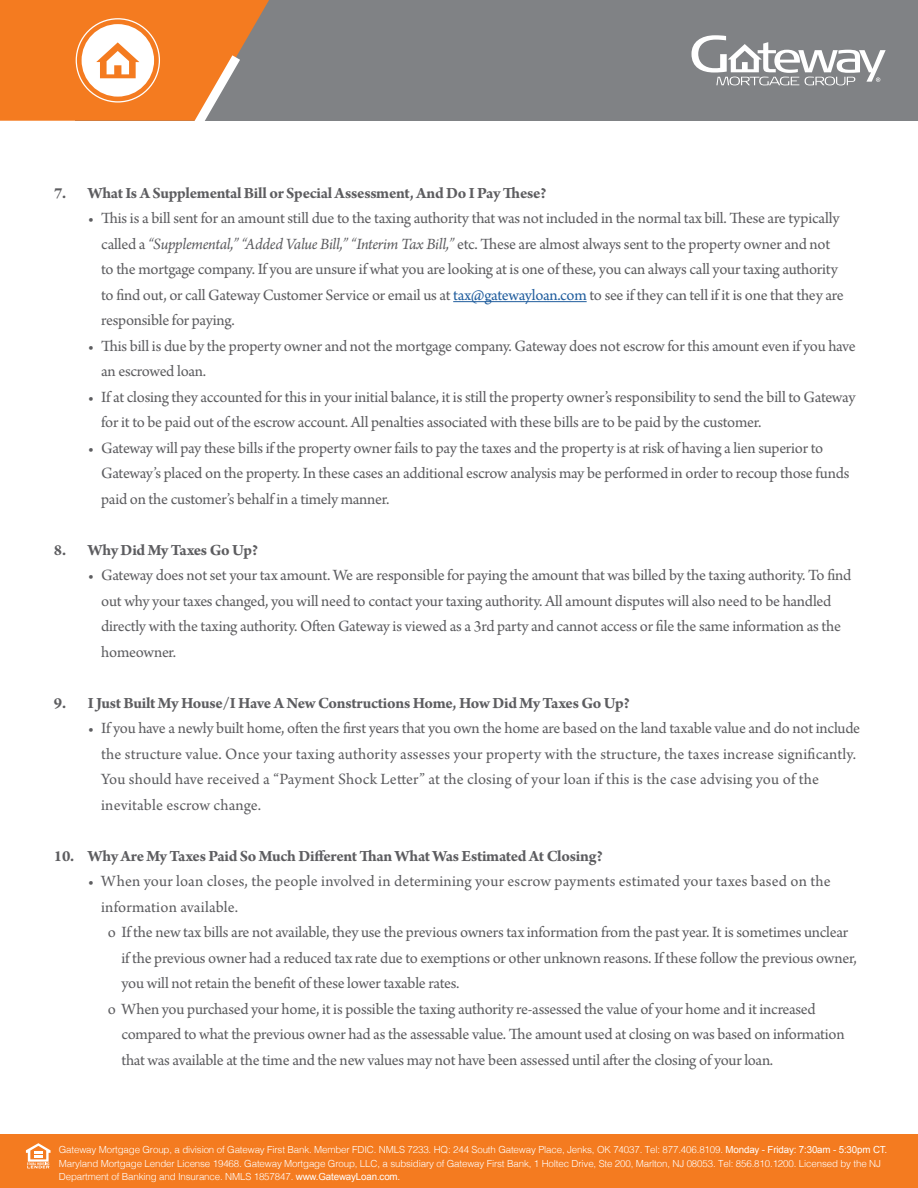
<style>
.page{position:relative;width:918px;height:1188px;background:#fff}
.page>*{position:absolute;margin:0;border:0;box-sizing:border-box;transform-origin:0 0}
.t1{font:16.5px/25.5px "Arno Pro";letter-spacing:-.015em;color:#5d5d60}
.t2{font:16.5px/25.5px "Arno Pro";letter-spacing:.005em;color:#5d5d60}
.t3{font:700 16.5px "Arno Pro";letter-spacing:-.02em;color:#5d5d60}
.t4{font:16.5px "Arno Pro";letter-spacing:.01em;color:#5d5d60}
.t5{font:300 9.75px/13.5px "Helvetica";letter-spacing:-.015em;color:#fff}
.s1{font-style:italic}
.s2{color:#215e9e}
.s3{font-family:"Arial";font-weight:400}
</style>
<div class="page">
<div style="left:0;top:1134px;width:918px;height:54px;background:#f47b20"></div>
<svg style="left:26px;top:1143px;width:25px;height:25px"></svg>
<div style="left:76px;top:0;width:842px;height:121px;background:#808285"></div>
<svg style="left:692px;top:35px;width:194px;height:50px"></svg>
<svg style="left:0;top:0;width:269px;height:121px;background:#e78d4a"></svg>
<hr style="left:453px;top:301px;width:134px;height:1px;background:#215e9e">
<p class="t3" style="left:54px;top:183px;width:494px">7. What Is A Supplemental Bill or Special Assessment, And Do I Pay These?</p>
<p class="t1" style="left:101px;top:207px;width:744px;text-indent:-13px">• This is a bill sent for an amount still due to the taxing authority that was not included in the normal tax bill. These are typically called a <span class="s1">“Supplemental,” “Added Value Bill,” “Interim Tax Bill,”</span> etc. These are almost always sent to the property owner and not to the mortgage company. If you are unsure if what you are looking at is one of these, you can always call your taxing authority to find out, or call Gateway Customer Service or email us at <span class="s2">tax@gatewayloan.com</span> to see if they can tell if it is one that they are responsible for paying.</p>
<p class="t1" style="left:101px;top:334px;width:756px;text-indent:-13px">• This bill is due by the property owner and not the mortgage company. Gateway does not escrow for this amount even if you have an escrowed loan.</p>
<p class="t1" style="left:101px;top:385px;width:756px;text-indent:-13px">• If at closing they accounted for this in your initial balance, it is still the property owner’s responsibility to send the bill to Gateway for it to be paid out of the escrow account. All penalties associated with these bills are to be paid by the customer.</p>
<p class="t1" style="left:101px;top:436px;width:750px;text-indent:-13px">• Gateway will pay these bills if the property owner fails to pay the taxes and the property is at risk of having a lien superior to<br>Gateway’s placed on the property. In these cases an additional escrow analysis may be performed in order to recoup those funds paid on the customer’s behalf in a timely manner.</p>
<p class="t3" style="left:54px;top:540px;width:206px">8. Why Did My Taxes Go Up?</p>
<p class="t1" style="left:101px;top:564px;width:752px;text-indent:-13px">• Gateway does not set your tax amount. We are responsible for paying the amount that was billed by the taxing authority. To find out why your taxes changed, you will need to contact your taxing authority. All amount disputes will also need to be handled directly with the taxing authority. Often Gateway is viewed as a 3rd party and cannot access or file the same information as the homeowner.</p>
<p class="t3" style="left:54px;top:693px;width:578px">9. I Just Built My House/I Have A New Constructions Home, How Did My Taxes Go Up?</p>
<p class="t2" style="left:101px;top:717px;width:761px;text-indent:-13px">• If you have a newly built home, often the first years that you own the home are based on the land taxable value and do not include the structure value. Once your taxing authority assesses your property with the structure, the taxes increase significantly.<br>You should have received a “Payment Shock Letter” at the closing of your loan if this is the case advising you of the inevitable escrow change.</p>
<p class="t3" style="left:54px;top:846px;width:550px">10. Why Are My Taxes Paid So Much Different Than What Was Estimated At Closing?</p>
<p class="t4" style="left:88px;top:872px;width:744px">• When your loan closes, the people involved in determining your escrow payments estimated your taxes based on the</p>
<p class="t4" style="left:101px;top:897px;width:138px">information available.</p>
<p class="t1" style="left:108px;top:920px;width:742px">o If the new tax bills are not available, they use the previous owners tax information from the past year. It is sometimes unclear</p>
<p class="t1" style="left:121px;top:946px;width:737px">if the previous owner had a reduced tax rate due to exemptions or other unknown reasons. If these follow the previous owner,</p>
<p class="t1" style="left:121px;top:971px;width:339px">you will not retain the benefit of these lower taxable rates.</p>
<p class="t1" style="left:108px;top:997px;width:709px">o When you purchased your home, it is possible the taxing authority re-assessed the value of your home and it increased</p>
<p class="t1" style="left:121px;top:1022px;width:725px">compared to what the previous owner had as the assessable value. The amount used at closing on was based on information</p>
<p class="t1" style="left:121px;top:1048px;width:653px">that was available at the time and the new values may not have been assessed until after the closing of your loan.</p>
<p class="t5" style="left:59px;top:1142px;width:830px">Gateway Mortgage Group, a division of Gateway First Bank. Member FDIC. NMLS 7233. HQ: 244 South Gateway Place, Jenks, OK 74037. Tel: 877.406.8109. <span class="s3">Monday - Friday: 7:30am - 5:30pm CT.<br></span>Maryland Mortgage Lender License 19468. Gateway Mortgage Group, LLC, a subsidiary of Gateway First Bank, 1 Holtec Drive, Ste 200, Marlton, NJ 08053. Tel: 856.810.1200. Licensed by the NJ<br>Department of Banking and Insurance. NMLS 1857847. <span class="s3">www.GatewayLoan.com.</span></p>
</div>
